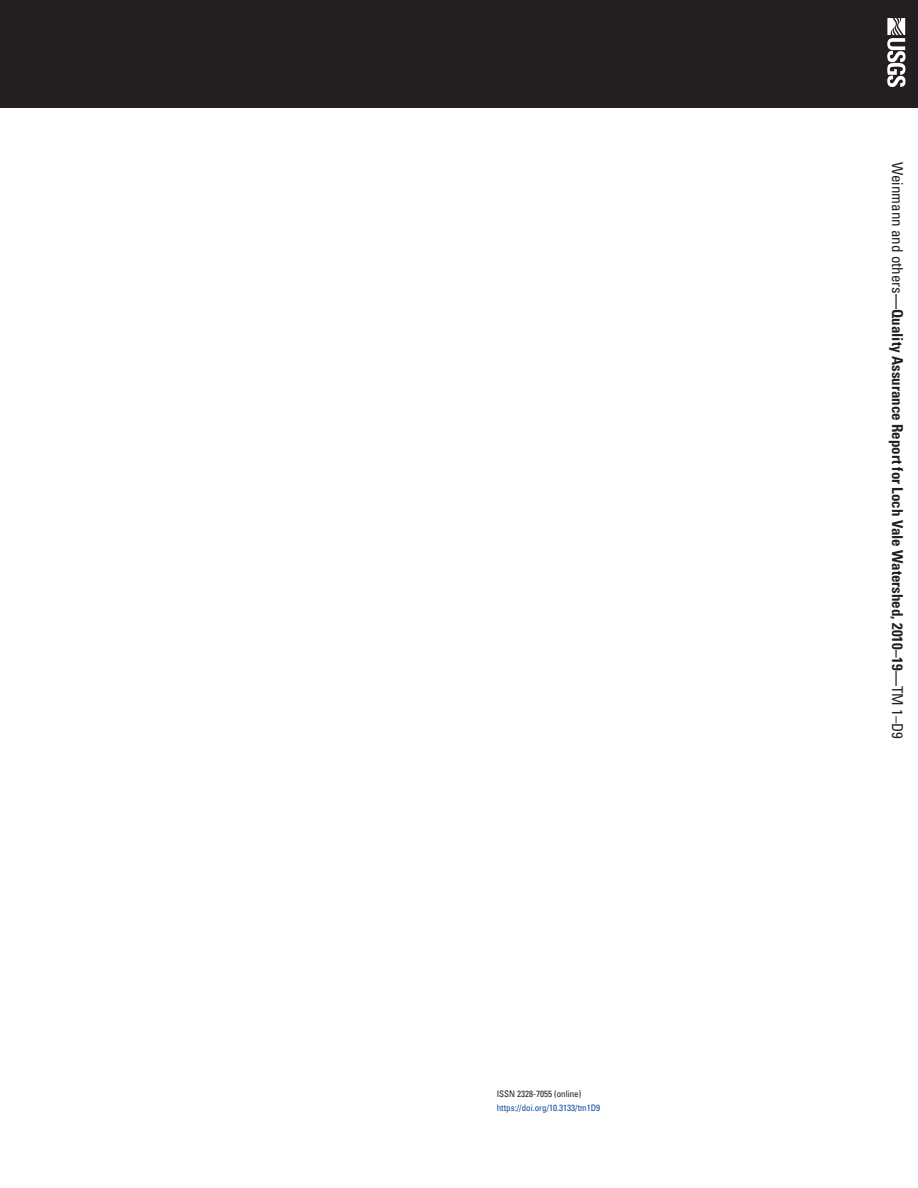
<style>
.page{position:relative;width:918px;height:1188px;background:#fff}
.page>*{position:absolute;margin:0;border:0;box-sizing:border-box;transform-origin:0 0}
.SpineTitle{font:700 condensed 15px "Univers";color:#231f20}
.DOI{font:condensed 9px "Univers";color:#0d4da1}
.ISSN{font:condensed 9px "Univers";color:#231f20}
.s1{font-weight:400}
</style>
<div class="page">
<div style="left:0;top:0;width:918px;height:108px;background:#231f20"></div>
<svg style="left:887px;top:18px;width:18px;height:69px"></svg>
<p class="ISSN" style="left:497px;top:1088px;width:86px">ISSN 2328-7055 (online)</p>
<p class="DOI" style="left:497px;top:1102px;width:105px">https://doi.org/10.3133/tm1D9</p>
<p class="SpineTitle" style="left:907px;top:162px;width:578px;rotate:90deg"><span class="s1">Weinmann and others</span>—Quality Assurance Report for Loch Vale Watershed, 2010–19—<span class="s1">TM 1–D9</span></p>
</div>
